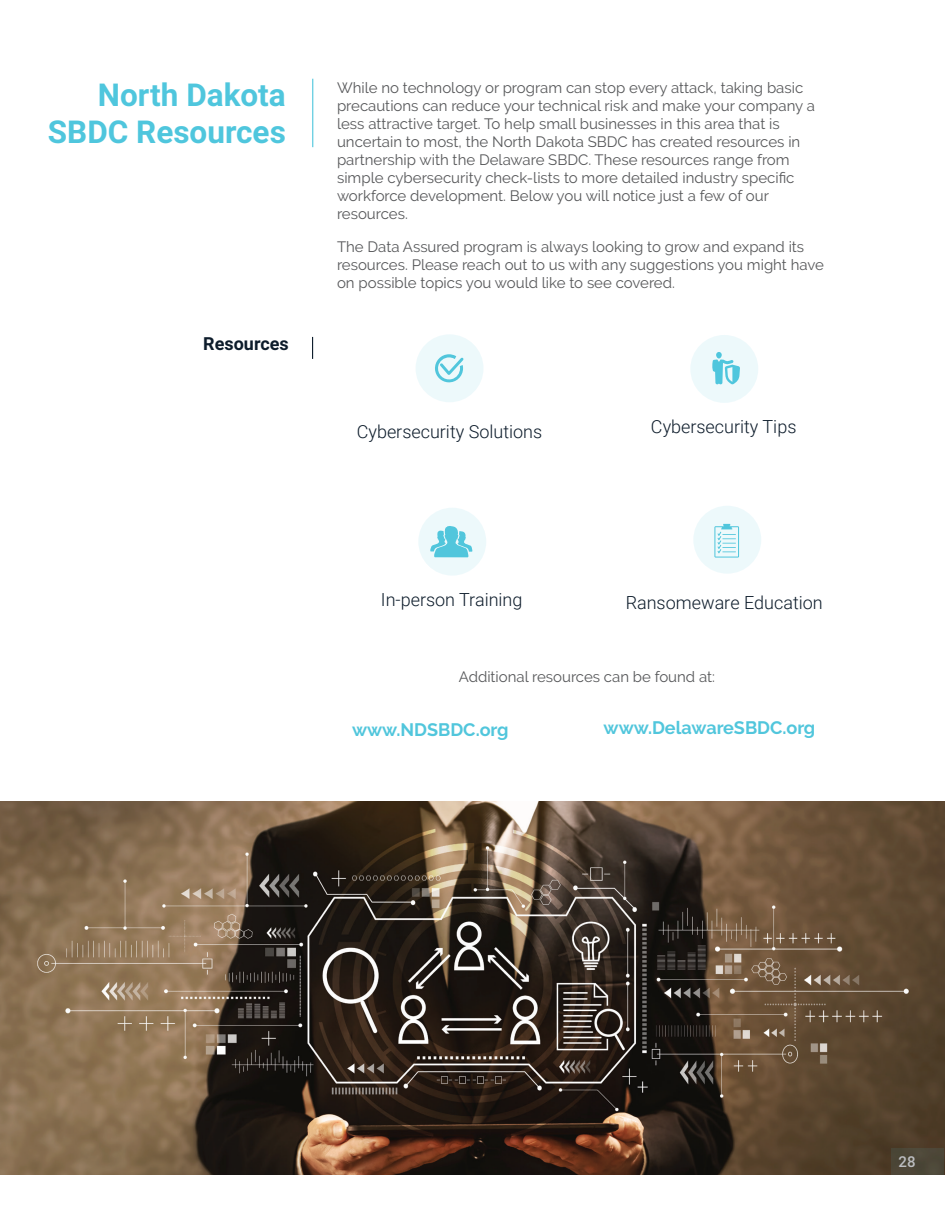
<style>
.page{position:relative;width:945px;height:1215px;background:#fff}
.page>*{position:absolute;margin:0;border:0;box-sizing:border-box;transform-origin:0 0}
.t1{font:700 31.5px/37.8px "Roboto";color:#4fc6dd;text-align:right}
.t2{font:300 18px "Roboto";color:#0d1c2b}
.t3{font:700 18px "Raleway";color:#51c6dc}
.t4{font:700 18px "Roboto";color:#0d1c2b}
.t5{font:15px/18px "Raleway";color:#57585a}
.t6{font:500 15px "Roboto";color:#bcbdc0}
</style>
<div class="page">
<img style="left:1px;top:802px;width:943px;height:372px">
<div style="left:891px;top:1149px;width:52px;height:26px;background:#4c4637"></div>
<hr style="left:312px;top:79px;width:1px;height:68px;background:#4fc6dd">
<div style="left:690px;top:335px;width:68px;height:68px;background:#edf9fb;border-radius:50%"></div>
<svg style="left:712px;top:352px;width:28px;height:32px"></svg>
<div style="left:416px;top:334px;width:68px;height:68px;background:#edf9fb;border-radius:50%"></div>
<svg style="left:435px;top:354px;width:28px;height:29px"></svg>
<div style="left:693px;top:506px;width:68px;height:68px;background:#edf9fb;border-radius:50%"></div>
<svg style="left:714px;top:524px;width:25px;height:34px"></svg>
<svg style="left:312px;top:337px;width:1px;height:22px"></svg>
<div style="left:418px;top:508px;width:68px;height:68px;background:#edf9fb;border-radius:50%"></div>
<svg style="left:430px;top:526px;width:42px;height:31px"></svg>
<h1 class="t1" style="left:48px;top:74px;width:239px">North Dakota<br>SBDC Resources</h1>
<p class="t4" style="left:203px;top:331px;width:87px">Resources</p>
<p class="t5" style="left:337px;top:79px;width:479px">While no technology or program can stop every attack, taking basic precautions can reduce your technical risk and make your company a less attractive target. To help small businesses in this area that is uncertain to most, the North Dakota SBDC has created resources in partnership with the Delaware SBDC. These resources range from simple cybersecurity check-lists to more detailed industry specific workforce development. Below you will notice just a few of our resources.</p>
<p class="t5" style="left:337px;top:238px;width:489px">The Data Assured program is always looking to grow and expand its resources. Please reach out to us with any suggestions you might have on possible topics you would like to see covered.</p>
<p class="t2" style="left:357px;top:419px;width:187px">Cybersecurity Solutions</p>
<p class="t2" style="left:651px;top:414px;width:147px">Cybersecurity Tips</p>
<p class="t2" style="left:381px;top:587px;width:143px">In-person Training</p>
<p class="t2" style="left:626px;top:590px;width:199px">Ransomeware Education</p>
<p class="t5" style="left:459px;top:667px;width:258px">Additional resources can be found at:</p>
<p class="t3" style="left:352px;top:720px;width:158px">www.NDSBDC.org</p>
<p class="t3" style="left:604px;top:717px;width:213px">www.DelawareSBDC.org</p>
<p class="t6" style="left:899px;top:1151px;width:19px">28</p>
</div>
